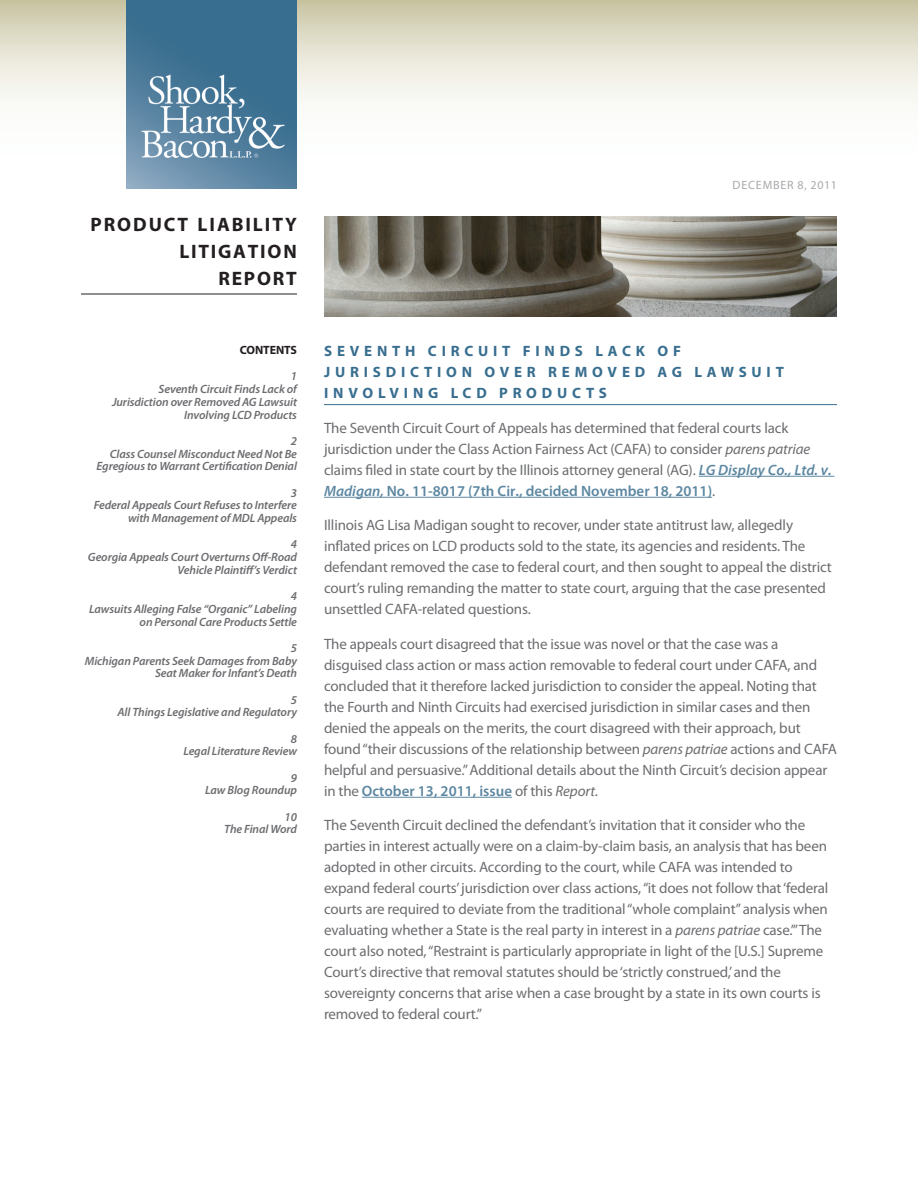
<style>
.page{position:relative;width:918px;height:1188px;background:#fff}
.page>*{position:absolute;margin:0;border:0;box-sizing:border-box;transform-origin:0 0}
.t1{font:700 19.5px/27px "Myriad Pro";letter-spacing:.095em;color:#231f20;text-align:right}
.Body{font:15px/21px "Myriad Pro";letter-spacing:-.01em;color:#6c6d70}
.Head{font:700 15px/21px "Myriad Pro";letter-spacing:.32em;color:#386e8f}
.t2{font:italic 600 12px/12.8px "Myriad Pro";letter-spacing:-.01em;color:#6c6d70;text-align:right}
.t3{font:12px "Myriad Pro";letter-spacing:.07em;color:#a8a9ad}
.TOC-Head{font:700 12px "Myriad Pro";letter-spacing:-.01em;color:#231f20}
.s1{font-style:italic}
.s2{font-weight:600;font-style:italic;color:#5c87a1}
.s3{font-weight:600;color:#5c87a1}
</style>
<div class="page">
<svg style="left:0;top:0;width:918px;height:101px"></svg>
<hr style="left:324px;top:404px;width:513px;height:1px;background:#386e8f">
<hr style="left:699px;top:476px;width:135px;height:1px;background:#5c87a1">
<hr style="left:324px;top:497px;width:388px;height:1px;background:#5c87a1">
<hr style="left:362px;top:797px;width:150px;height:1px;background:#5c87a1">
<img style="left:324px;top:216px;width:513px;height:100px">
<hr style="left:81px;top:294px;width:216px;height:1px;background:#231f20">
<img style="left:126px;top:0;width:171px;height:189px">
<p class="t1" style="left:90px;top:210px;width:208px">PRODUCT LIABILITY<br>LITIGATION<br>REPORT</p>
<p class="TOC-Head" style="left:240px;top:342px;width:59px">CONTENTS</p>
<p class="t2" style="left:112px;top:370px;width:186px">1<br>Seventh Circuit Finds Lack of<br>Jurisdiction over Removed AG Lawsuit<br>Involving LCD Products</p>
<p class="t2" style="left:97px;top:434px;width:202px">2<br>Class Counsel Misconduct Need Not Be<br>Egregious to Warrant Certification Denial</p>
<p class="t2" style="left:94px;top:486px;width:205px">3<br>Federal Appeals Court Refuses to Interfere with Management of MDL Appeals</p>
<p class="t2" style="left:88px;top:538px;width:211px">4<br>Georgia Appeals Court Overturns Off-Road<br>Vehicle Plaintiff’s Verdict</p>
<p class="t2" style="left:89px;top:589px;width:209px">4<br>Lawsuits Alleging False “Organic” Labeling on Personal Care Products Settle</p>
<p class="t2" style="left:85px;top:641px;width:214px">5<br>Michigan Parents Seek Damages from Baby<br>Seat Maker for Infant’s Death</p>
<p class="t2" style="left:118px;top:693px;width:181px">5<br>All Things Legislative and Regulatory</p>
<p class="t2" style="left:183px;top:732px;width:115px">8<br>Legal Literature Review</p>
<p class="t2" style="left:205px;top:771px;width:93px">9<br>Law Blog Roundup</p>
<p class="t2" style="left:224px;top:810px;width:74px">10<br>The Final Word</p>
<p class="t3" style="left:733px;top:178px;width:106px">DECEMBER 8, 2011</p>
<p class="Head" style="left:324px;top:340px;width:461px">SEVENTH CIRCUIT FINDS LACK OF<br>JURISDICTION OVER REMOVED AG LAWSUIT<br>INVOLVING LCD PRODUCTS</p>
<p class="Body" style="left:324px;top:417px;width:509px">The Seventh Circuit Court of Appeals has determined that federal courts lack jurisdiction under the Class Action Fairness Act (CAFA) to consider <span class="s1">parens patriae </span>claims filed in state court by the Illinois attorney general (AG). <span class="s2">LG Display Co., Ltd. v.<br>Madigan,</span> <span class="s3">No. 11-8017 (7th Cir., decided November 18, 2011)</span>.</p>
<p class="Body" style="left:324px;top:514px;width:509px">Illinois AG Lisa Madigan sought to recover, under state antitrust law, allegedly inflated prices on LCD products sold to the state, its agencies and residents. The defendant removed the case to federal court, and then sought to appeal the district court’s ruling remanding the matter to state court, arguing that the case presented unsettled CAFA-related questions.</p>
<p class="Body" style="left:324px;top:633px;width:515px">The appeals court disagreed that the issue was novel or that the case was a disguised class action or mass action removable to federal court under CAFA, and concluded that it therefore lacked jurisdiction to consider the appeal. Noting that the Fourth and Ninth Circuits had exercised jurisdiction in similar cases and then denied the appeals on the merits, the court disagreed with their approach, but found “their discussions of the relationship between <span class="s1">parens patriae</span> actions and CAFA helpful and persuasive.” Additional details about the Ninth Circuit’s decision appear in the <span class="s3">October 13, 2011, issue</span> of this <span class="s1">Report</span>.</p>
<p class="Body" style="left:324px;top:814px;width:506px">The Seventh Circuit declined the defendant’s invitation that it consider who the parties in interest actually were on a claim-by-claim basis, an analysis that has been adopted in other circuits. According to the court, while CAFA was intended to expand federal courts’ jurisdiction over class actions, “it does not follow that ‘federal courts are required to deviate from the traditional “whole complaint” analysis when evaluating whether a State is the real party in interest in a <span class="s1">parens patriae</span> case.’” The court also noted, “Restraint is particularly appropriate in light of the [U.S.] Supreme Court’s directive that removal statutes should be ‘strictly construed,’ and the sovereignty concerns that arise when a case brought by a state in its own courts is removed to federal court.”</p>
</div>
